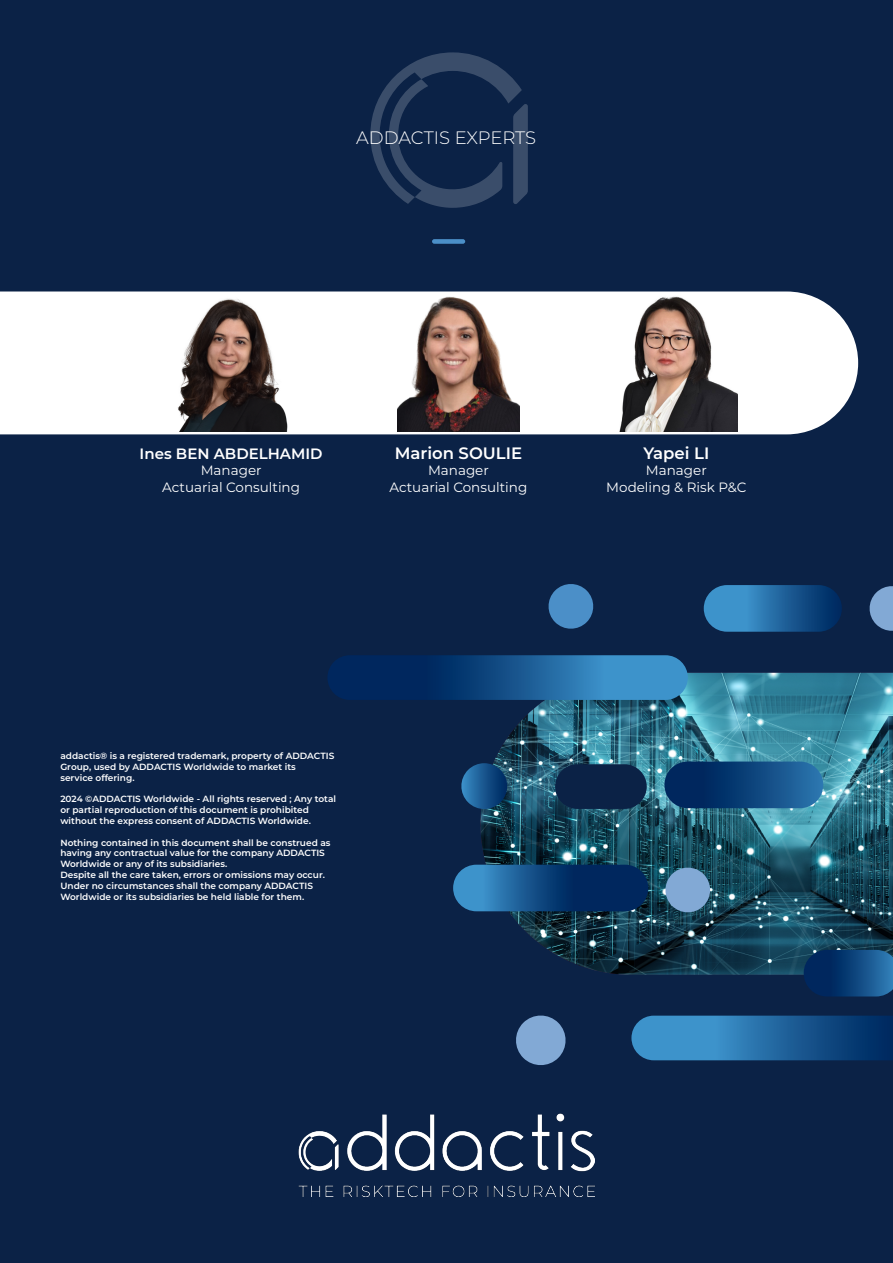
<style>
.page{position:relative;width:893px;height:1263px;background:#0b2246}
.page>*{position:absolute;margin:0;border:0;box-sizing:border-box;transform-origin:0 0}
.t1{font:300 18px "Montserrat";letter-spacing:-.01em;color:#fff}
.t2{font:600 16.5px "Montserrat";color:#fff}
.t3{font:600 15px "Montserrat";color:#fff}
.t4{font:13.5px/16.2px "Montserrat";color:#fff;text-align:center}
.t5{font:600 9px/10.8px "Montserrat";color:#fff}
</style>
<div class="page">
<img style="left:299px;top:1114px;width:295px;height:82px">
<div style="left:432px;top:239px;width:33px;height:5px;background:#4b8fc8;border-radius:2px"></div>
<svg style="left:370px;top:52px;width:158px;height:156px"></svg>
<div style="left:0;top:291px;width:858px;height:143px;background:#fff"></div>
<img style="left:480px;top:673px;width:413px;height:302px">
<svg style="left:461px;top:763px;width:48px;height:48px"></svg>
<svg style="left:663px;top:865px;width:49px;height:49px;background:#5e89ab"></svg>
<svg style="left:869px;top:586px;width:24px;height:45px"></svg>
<svg style="left:548px;top:584px;width:46px;height:45px"></svg>
<svg style="left:327px;top:655px;width:361px;height:45px;background:#1a578f"></svg>
<svg style="left:631px;top:1016px;width:262px;height:44px;background:#2368a0"></svg>
<div style="left:555px;top:764px;width:92px;height:45px;background:#0b2246;border-radius:22px"></div>
<svg style="left:804px;top:950px;width:89px;height:46px;background:#0f4379"></svg>
<div style="left:664px;top:761px;width:159px;height:47px;background:linear-gradient(to right,#00184e,#266fa8);border-radius:23px"></div>
<svg style="left:704px;top:585px;width:138px;height:47px;background:#2469a2"></svg>
<svg style="left:453px;top:865px;width:195px;height:46px;background:#144d84"></svg>
<svg style="left:516px;top:1015px;width:50px;height:50px"></svg>
<img style="left:170px;top:295px;width:122px;height:136px">
<img style="left:398px;top:295px;width:121px;height:136px">
<img style="left:616px;top:296px;width:122px;height:135px">
<h1 class="t1" style="left:356px;top:125px;width:181px">ADDACTIS EXPERTS</h1>
<h3 class="t3" style="left:140px;top:443px;width:185px">Ines BEN ABDELHAMID</h3>
<h3 class="t4" style="left:162px;top:462px;width:139px">Manager<br>Actuarial Consulting</h3>
<h2 class="t2" style="left:395px;top:442px;width:129px">Marion SOULIE</h2>
<h3 class="t4" style="left:390px;top:462px;width:139px">Manager<br>Actuarial Consulting</h3>
<h2 class="t2" style="left:643px;top:442px;width:67px">Yapei LI</h2>
<h3 class="t4" style="left:606px;top:462px;width:142px">Manager<br>Modeling &amp; Risk P&amp;C</h3>
<p class="t5" style="left:60px;top:750px;width:275px">addactis® is a registered trademark, property of ADDACTIS<br>Group, used by ADDACTIS Worldwide to market its<br>service offering.</p>
<p class="t5" style="left:60px;top:793px;width:277px">2024 ©ADDACTIS Worldwide - All rights reserved ; Any total or partial reproduction of this document is prohibited without the express consent of ADDACTIS Worldwide.</p>
<p class="t5" style="left:60px;top:837px;width:272px">Nothing contained in this document shall be construed as having any contractual value for the company ADDACTIS Worldwide or any of its subsidiaries.<br>Despite all the care taken, errors or omissions may occur.<br>Under no circumstances shall the company ADDACTIS Worldwide or its subsidiaries be held liable for them.</p>
</div>
